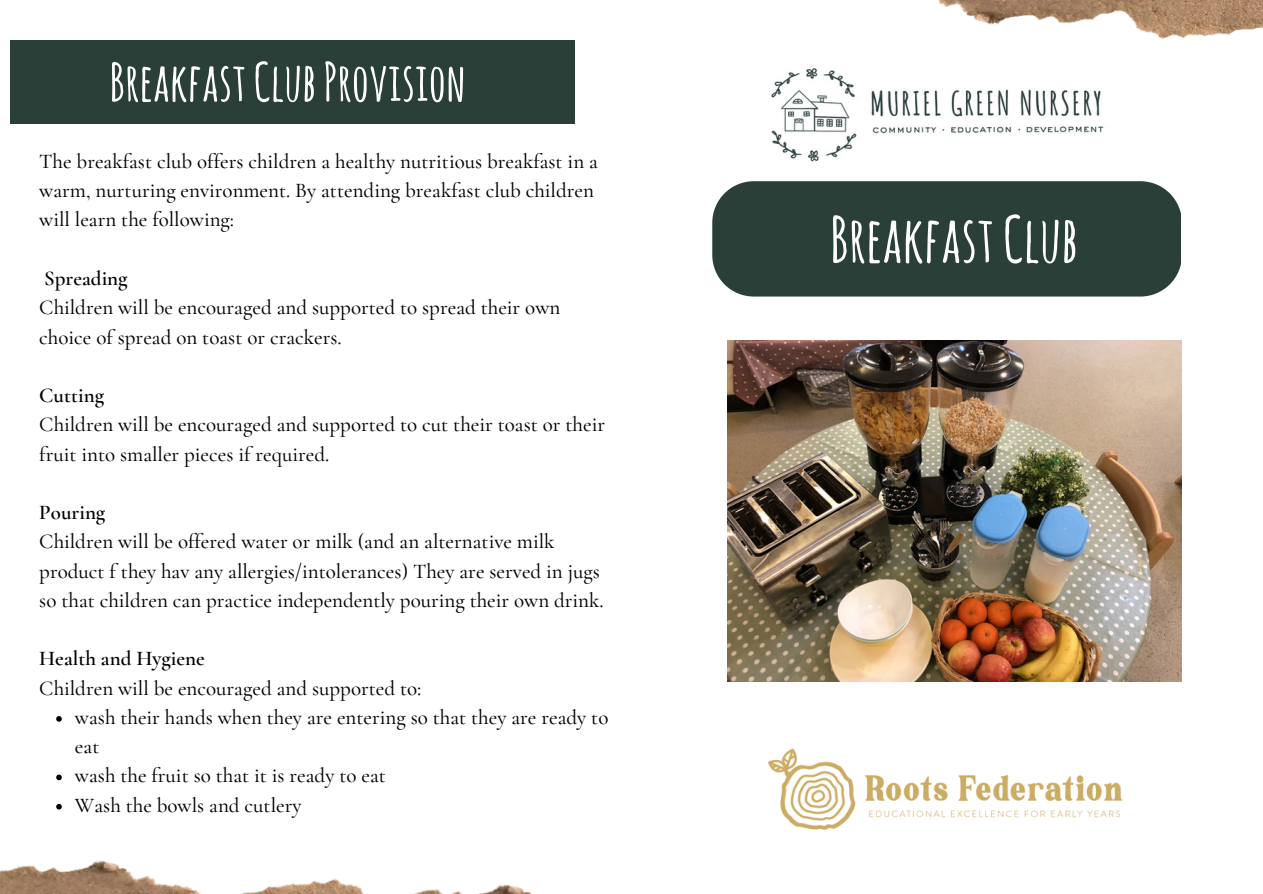
<style>
.page{position:relative;width:1263px;height:894px;background:#fff}
.page>*{position:absolute;margin:0;border:0;box-sizing:border-box;transform-origin:0 0}
.t1{font:700 63px "Amatic SC";color:#fff}
.t2{font:700 52.5px "Amatic SC";color:#fff}
.t3{font:500 21px/29.2px "Cormorant Garamond";color:#000}
.t4{font:600 21px "Cormorant Garamond";color:#000}
</style>
<div class="page">
<img style="left:768px;top:748px;width:355px;height:83px">
<img style="left:938px;top:0;width:325px;height:40px">
<div style="left:10px;top:40px;width:565px;height:84px;background:#293f38"></div>
<div style="left:712px;top:181px;width:469px;height:115px;background:#293f38"></div>
<img style="left:307px;top:878px;width:224px;height:15px">
<img style="left:0;top:860px;width:307px;height:33px">
<img style="left:771px;top:68px;width:333px;height:94px">
<img style="left:727px;top:340px;width:455px;height:341px">
<svg style="left:56px;top:716px;width:6px;height:5px"></svg>
<svg style="left:56px;top:774px;width:6px;height:6px"></svg>
<svg style="left:56px;top:803px;width:6px;height:6px"></svg>
<h2 class="t2" style="left:109px;top:48px;width:358px">BreakfastClub Provision</h2>
<p class="t3" style="left:39px;top:146px;width:560px">The breakfast club offers children a healthy nutritious breakfast in a warm, nurturing environment. By attending breakfast club children will learn the following:</p>
<p class="t4" style="left:44px;top:265px;width:85px">Spreading</p>
<p class="t3" style="left:39px;top:293px;width:523px">Children will be encouraged and supported to spread their own choice of spread on toast or crackers.</p>
<p class="t4" style="left:39px;top:382px;width:66px">Cutting</p>
<p class="t3" style="left:39px;top:410px;width:567px">Children will be encouraged and supported to cut their toast or their fruit into smaller pieces if required.</p>
<p class="t4" style="left:39px;top:499px;width:68px">Pouring</p>
<p class="t3" style="left:39px;top:527px;width:566px">Children will be offered water or milk (and an alternative milk product f they hav any allergies/intolerances) They are served in jugs so that children can practice independently pouring their own drink.</p>
<p class="t4" style="left:39px;top:645px;width:167px">Health and Hygiene</p>
<p class="t3" style="left:39px;top:673px;width:384px">Children will be encouraged and supported to:</p>
<p class="t3" style="left:75px;top:702px;width:535px">wash their hands when they are entering so that they are ready to eat<br>wash the fruit so that it is ready to eat<br>Wash the bowls and cutlery</p>
<h1 class="t1" style="left:830px;top:198px;width:250px">BreakfastClub</h1>
</div>
